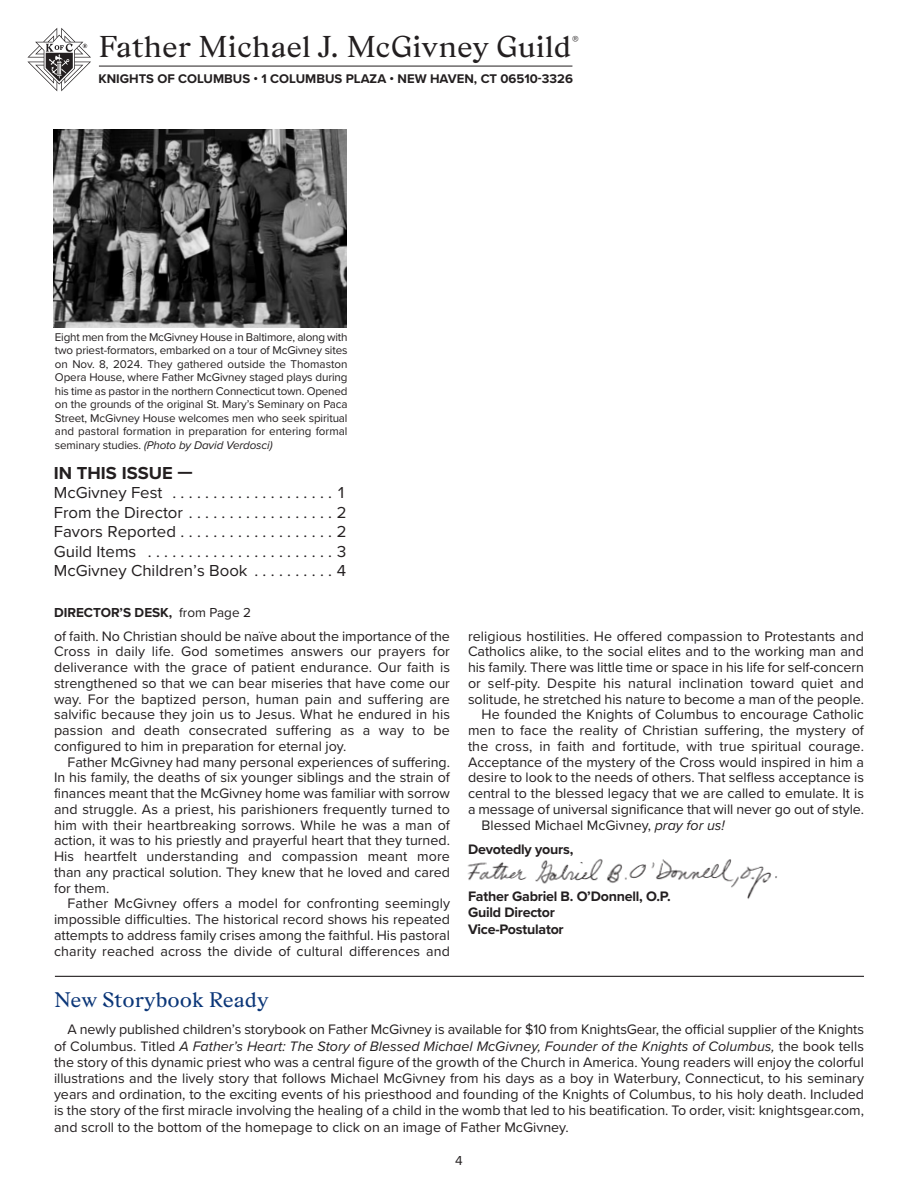
<style>
.page{position:relative;width:918px;height:1188px;background:#fff}
.page>*{position:absolute;margin:0;border:0;box-sizing:border-box;transform-origin:0 0}
.t1{font:30px "Mc Givney";color:#231f20}
.t2{font:21px "Mc Givney";color:#0b3678}
.t3{font:700 18px "Proxima Nova";color:#231f20}
.t4{font:16.5px "Proxima Nova";color:#231f20}
.t5{font:14.25px/15.8px "Proxima Nova";color:#231f20;text-align:justify}
.t6{font:700 14.25px "Proxima Nova";letter-spacing:-.015em;color:#231f20}
.t7{font:700 13.5px "Proxima Nova";color:#231f20}
.t8{font:13.5px "Proxima Nova";color:#231f20}
.t9{font:700 13.05px "Proxima Nova";color:#231f20}
.t10{font:11.7px/13.5px "Proxima Nova";color:#231f20;text-align:justify}
.s1{font-style:italic}
.s2{font-weight:400}
</style>
<div class="page">
<svg style="left:27px;top:28px;width:64px;height:63px"></svg>
<hr style="left:99px;top:66px;width:473px;height:1px;background:#231f20">
<img style="left:54px;top:130px;width:293px;height:197px">
<hr style="left:55px;top:976px;width:809px;height:1px;background:#231f20">
<img style="left:467px;top:859px;width:310px;height:40px">
<p class="t1" style="left:98px;top:29px;width:474px">Father Michael J. McGivney Guild</p>
<p class="t8" style="left:572px;top:36px;width:8px">®</p>
<p class="t9" style="left:98px;top:75px;width:476px">KNIGHTS OF COLUMBUS • 1 COLUMBUS PLAZA • NEW HAVEN, CT 06510-3326</p>
<p class="t10" style="left:55px;top:331px;width:294px">Eight men from the McGivney House in Baltimore, along with two priest-formators, embarked on a tour of McGivney sites on Nov. 8, 2024. They gathered outside the Thomaston Opera House, where Father McGivney staged plays during his time as pastor in the northern Connecticut town. Opened on the grounds of the original St. Mary’s Seminary on Paca Street, McGivney House welcomes men who seek spiritual and pastoral formation in preparation for entering formal seminary studies. <span class="s1">(Photo by David Verdosci)</span></p>
<p class="t3" style="left:54px;top:467px;width:140px">IN THIS ISSUE —</p>
<p class="t4" style="left:54px;top:487px;width:294px">McGivney Fest . . . . . . . . . . . . . . . . . . . . 1</p>
<p class="t4" style="left:54px;top:507px;width:294px">From the Director . . . . . . . . . . . . . . . . . . 2</p>
<p class="t4" style="left:54px;top:526px;width:294px">Favors Reported . . . . . . . . . . . . . . . . . . . 2</p>
<p class="t4" style="left:54px;top:546px;width:294px">Guild Items . . . . . . . . . . . . . . . . . . . . . . . 3</p>
<p class="t4" style="left:54px;top:565px;width:294px">McGivney Children’s Book . . . . . . . . . . 4</p>
<p class="t7" style="left:54px;top:608px;width:199px">DIRECTOR’S DESK, <span class="s2">from Page 2</span></p>
<p class="t5" style="left:54px;top:629px;width:398px">of faith. No Christian should be naïve about the importance of the Cross in daily life. God sometimes answers our prayers for deliverance with the grace of patient endurance. Our faith is strengthened so that we can bear miseries that have come our way. For the baptized person, human pain and suffering are salvific because they join us to Jesus. What he endured in his passion and death consecrated suffering as a way to be configured to him in preparation for eternal joy.</p>
<p class="t5" style="left:54px;top:755px;width:398px;text-indent:14px">Father McGivney had many personal experiences of suffering.<br>In his family, the deaths of six younger siblings and the strain of finances meant that the McGivney home was familiar with sorrow and struggle. As a priest, his parishioners frequently turned to him with their heartbreaking sorrows. While he was a man of action, it was to his priestly and prayerful heart that they turned.<br>His heartfelt understanding and compassion meant more than any practical solution. They knew that he loved and cared for them.</p>
<p class="t5" style="left:54px;top:897px;width:398px;text-indent:14px">Father McGivney offers a model for confronting seemingly impossible difficulties. The historical record shows his repeated attempts to address family crises among the faithful. His pastoral charity reached across the divide of cultural differences and</p>
<p class="t5" style="left:468px;top:629px;width:398px">religious hostilities. He offered compassion to Protestants and Catholics alike, to the social elites and to the working man and his family. There was little time or space in his life for self-concern or self-pity. Despite his natural inclination toward quiet and solitude, he stretched his nature to become a man of the people.</p>
<p class="t5" style="left:468px;top:708px;width:398px;text-indent:14px">He founded the Knights of Columbus to encourage Catholic men to face the reality of Christian suffering, the mystery of the cross, in faith and fortitude, with true spiritual courage.<br>Acceptance of the mystery of the Cross would inspired in him a desire to look to the needs of others. That selfless acceptance is central to the blessed legacy that we are called to emulate. It is a message of universal significance that will never go out of style.</p>
<p class="t5" style="left:482px;top:818px;width:245px">Blessed Michael McGivney, <span class="s1">pray for us!</span></p>
<p class="t6" style="left:468px;top:844px;width:107px">Devotedly yours,</p>
<p class="t6" style="left:468px;top:891px;width:204px">Father Gabriel B. O’Donnell, O.P.</p>
<p class="t6" style="left:468px;top:907px;width:89px">Guild Director</p>
<p class="t6" style="left:468px;top:924px;width:97px">Vice-Postulator</p>
<p class="t2" style="left:54px;top:987px;width:216px">New Storybook Ready</p>
<p class="t5" style="left:54px;top:1023px;width:812px;line-height:16.2px;text-indent:14px">A newly published children’s storybook on Father McGivney is available for $10 from KnightsGear, the official supplier of the Knights of Columbus. Titled <span class="s1">A Father’s Heart: The Story of Blessed Michael McGivney, Founder of the Knights of Columbus,</span> the book tells the story of this dynamic priest who was a central figure of the growth of the Church in America. Young readers will enjoy the colorful illustrations and the lively story that follows Michael McGivney from his days as a boy in Waterbury, Connecticut, to his seminary years and ordination, to the exciting events of his priesthood and founding of the Knights of Columbus, to his holy death. Included is the story of the first miracle involving the healing of a child in the womb that led to his beatification. To order, visit: knightsgear.com, and scroll to the bottom of the homepage to click on an image of Father McGivney.</p>
<p class="t8" style="left:455px;top:1156px;width:9px">4</p>
</div>
